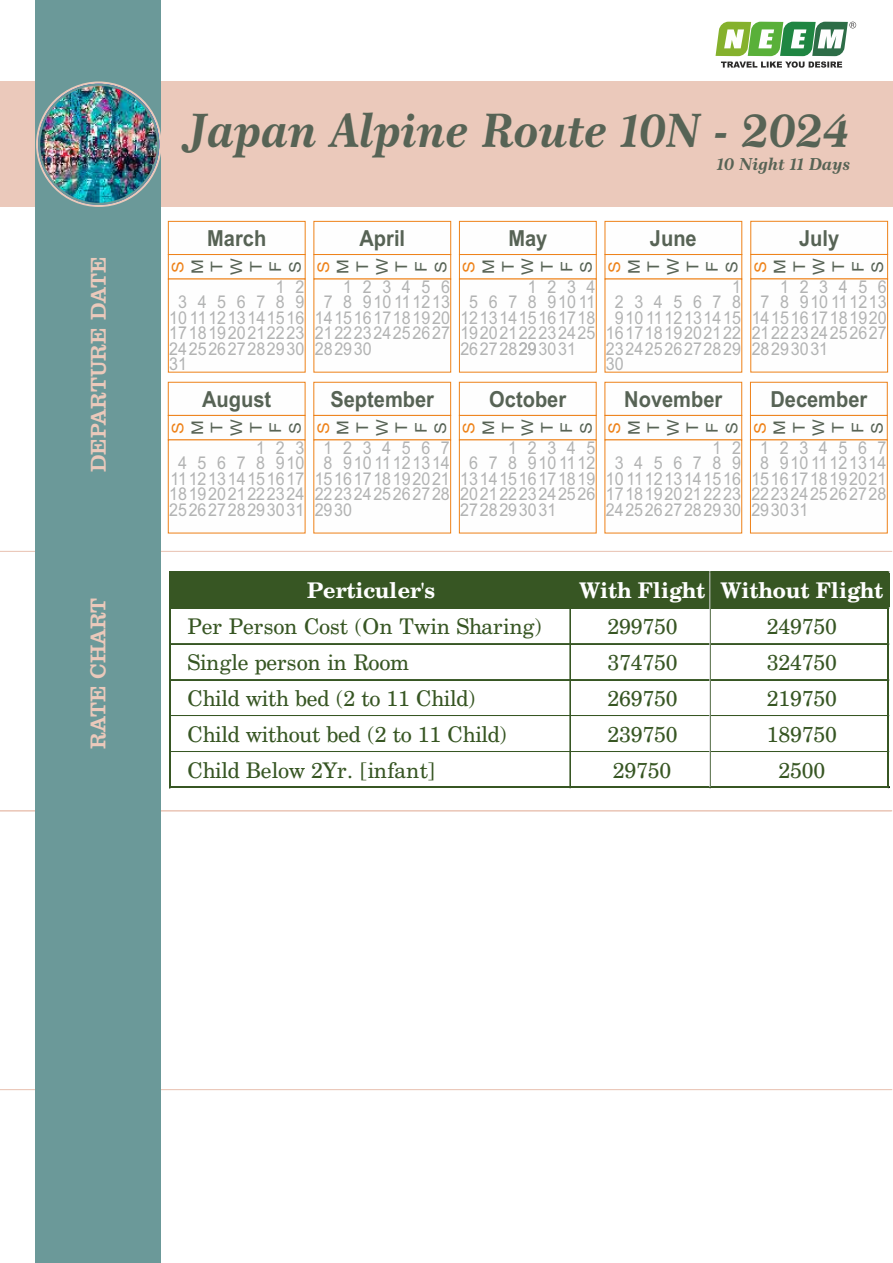
<style>
.page{position:relative;width:893px;height:1263px;background:#fff}
.page>*{position:absolute;margin:0;border:0;box-sizing:border-box;transform-origin:0 0}
.t1{font:46.5px "Century 751 BT Bold Italic B";color:#576355;scale:.95 1}
.t2{font:700 22.05px "Arial";color:#576355;scale:.91 1}
.t3{font:22.05px "Clarendon BT";color:#ebc9bb}
.t4{font:21.6px "Century Schlbk Cyrillic BT";letter-spacing:-.005em;color:#375623}
.t5{font:700 21.6px "Century Schlbk Cyrillic BT";color:#fff}
.t6{font:17.7px "Arial";color:#b2b3b3;scale:.91 1}
.t7{font:17.7px/15.5px "Arial";letter-spacing:.105em;color:#b2b3b3;text-align:right;scale:.91 1}
.t8{font:17.7px "Arial";letter-spacing:.055em;color:#b2b3b3;scale:.91 1}
.t9{font:17.7px "Arial";letter-spacing:.66em;color:#b2b3b3;scale:.91 1}
.t10{font:16.65px "Century 751 BT Bold Italic B";color:#576355}
.t11{font:16.05px/19.5px "Arial";color:#576355;scale:1.1 1}
.t12{font:16.05px "Arial";color:#ee8219;scale:1.1 1}
</style>
<div class="page">
<hr style="left:0;top:810px;width:892px;height:1px;background:#ebc9bb">
<hr style="left:0;top:551px;width:892px;height:1px;background:#ebc9bb">
<hr style="left:0;top:1089px;width:892px;height:1px;background:#ebc9bb">
<div style="left:0;top:81px;width:893px;height:126px;background:#ebc9bb"></div>
<div style="left:35px;top:0;width:126px;height:1263px;background:#6b9999"></div>
<svg style="left:715px;top:22px;width:141px;height:46px"></svg>
<svg style="left:36px;top:81px;width:126px;height:126px"></svg>
<img style="left:39px;top:85px;width:119px;height:119px;border-radius:50%">
<div style="left:38px;top:84px;width:121px;height:121px;border:2px solid #6b9999;border-radius:50%"></div>
<svg style="left:168px;top:382px;width:137px;height:151px"></svg>
<svg style="left:168px;top:221px;width:137px;height:151px"></svg>
<svg style="left:313px;top:382px;width:138px;height:151px"></svg>
<svg style="left:314px;top:221px;width:137px;height:151px"></svg>
<svg style="left:459px;top:382px;width:137px;height:151px"></svg>
<svg style="left:459px;top:221px;width:138px;height:151px"></svg>
<svg style="left:605px;top:382px;width:137px;height:151px"></svg>
<svg style="left:605px;top:221px;width:137px;height:151px"></svg>
<svg style="left:750px;top:382px;width:138px;height:151px"></svg>
<svg style="left:750px;top:221px;width:138px;height:151px"></svg>
<div style="left:171px;top:572px;width:718px;height:36px;background:#375623"></div>
<hr style="left:171px;top:608px;width:716px;height:1px;background:#375623">
<hr style="left:171px;top:643px;width:716px;height:1px;background:#375623">
<hr style="left:171px;top:679px;width:716px;height:1px;background:#375623">
<hr style="left:171px;top:715px;width:716px;height:1px;background:#375623">
<hr style="left:170px;top:572px;width:1px;height:216px;background:#375623">
<hr style="left:171px;top:751px;width:716px;height:1px;background:#375623">
<hr style="left:570px;top:572px;width:1px;height:214px;background:#375623">
<hr style="left:171px;top:786px;width:718px;height:2px;background:#375623">
<hr style="left:887px;top:572px;width:2px;height:216px;background:#375623">
<hr style="left:710px;top:572px;width:1px;height:214px;background:#d4d4d4">
<p class="t3" style="left:89px;top:472px;width:218px;rotate:-90deg">DEPARTURE DATE</p>
<p class="t3" style="left:89px;top:749px;width:153px;rotate:-90deg">RATE CHART</p>
<h1 class="t1" style="left:186px;top:112px;width:701px">Japan Alpine Route 10N - 2024</h1>
<p class="t10" style="left:717px;top:157px;width:135px">10 Night 11 Days</p>
<p class="t2" style="left:207px;top:230px;width:66px">March</p>
<p class="t12" style="left:172px;top:273px;width:12px;rotate:-90deg">S</p>
<p class="t11" style="left:189px;top:275px;width:17px;rotate:-90deg">M<br>T<br>W<br>T<br>F<br>S</p>
<p class="t7" style="left:276px;top:280px;width:33px">1 2</p>
<p class="t9" style="left:178px;top:295px;width:140px">3456789</p>
<p class="t6" style="left:169px;top:311px;width:150px">10 111213141516</p>
<p class="t6" style="left:169px;top:326px;width:150px">17181920212223</p>
<p class="t6" style="left:169px;top:342px;width:150px">24252627282930</p>
<p class="t7" style="left:169px;top:358px;width:21px">31</p>
<p class="t2" style="left:202px;top:391px;width:77px">August</p>
<p class="t12" style="left:172px;top:434px;width:12px;rotate:-90deg">S</p>
<p class="t11" style="left:189px;top:436px;width:17px;rotate:-90deg">M<br>T<br>W<br>T<br>F<br>S</p>
<p class="t7" style="left:169px;top:441px;width:150px">123<br>45678910<br>11121314151617<br>18192021222324<br>25262728293031</p>
<p class="t2" style="left:359px;top:230px;width:52px">April</p>
<p class="t12" style="left:317px;top:273px;width:12px;rotate:-90deg">S</p>
<p class="t11" style="left:335px;top:275px;width:17px;rotate:-90deg">M<br>T<br>W<br>T<br>F<br>S</p>
<p class="t7" style="left:343px;top:280px;width:119px">123456</p>
<p class="t8" style="left:324px;top:295px;width:140px">7 8 910111213</p>
<p class="t6" style="left:315px;top:311px;width:150px">14151617181920</p>
<p class="t6" style="left:315px;top:326px;width:150px">21222324252627</p>
<p class="t7" style="left:315px;top:343px;width:64px">282930</p>
<p class="t2" style="left:330px;top:391px;width:115px">September</p>
<p class="t12" style="left:317px;top:434px;width:12px;rotate:-90deg">S</p>
<p class="t11" style="left:335px;top:436px;width:17px;rotate:-90deg">M<br>T<br>W<br>T<br>F<br>S</p>
<p class="t9" style="left:324px;top:441px;width:140px">1234567</p>
<p class="t8" style="left:324px;top:456px;width:140px">8 91011121314</p>
<p class="t6" style="left:315px;top:472px;width:150px">15161718192021</p>
<p class="t6" style="left:315px;top:487px;width:150px">22232425262728</p>
<p class="t7" style="left:315px;top:503px;width:43px">2930</p>
<p class="t2" style="left:508px;top:230px;width:44px">May</p>
<p class="t2" style="left:650px;top:230px;width:53px">June</p>
<p class="t2" style="left:799px;top:230px;width:46px">July</p>
<p class="t12" style="left:463px;top:273px;width:12px;rotate:-90deg">S</p>
<p class="t11" style="left:480px;top:275px;width:17px;rotate:-90deg">M<br>T<br>W<br>T<br>F<br>S</p>
<p class="t7" style="left:528px;top:280px;width:76px">1234</p>
<p class="t7" style="left:469px;top:296px;width:140px">5 6 7 8 91011</p>
<p class="t6" style="left:460px;top:311px;width:150px">12131415161718</p>
<p class="t6" style="left:460px;top:326px;width:150px">19202122232425</p>
<p class="t6" style="left:460px;top:342px;width:129px">262728 3031</p>
<p class="t7" style="left:519px;top:343px;width:21px">29</p>
<p class="t12" style="left:608px;top:273px;width:12px;rotate:-90deg">S</p>
<p class="t11" style="left:626px;top:275px;width:17px;rotate:-90deg">M<br>T<br>W<br>T<br>F<br>S</p>
<p class="t7" style="left:732px;top:280px;width:11px">1</p>
<p class="t9" style="left:615px;top:295px;width:140px">2345678</p>
<p class="t6" style="left:615px;top:311px;width:140px">910 1112131415</p>
<p class="t6" style="left:606px;top:326px;width:150px">16171819202122</p>
<p class="t6" style="left:606px;top:342px;width:150px">23242526272829</p>
<p class="t7" style="left:606px;top:358px;width:21px">30</p>
<p class="t12" style="left:754px;top:273px;width:12px;rotate:-90deg">S</p>
<p class="t11" style="left:772px;top:275px;width:17px;rotate:-90deg">M<br>T<br>W<br>T<br>F<br>S</p>
<p class="t7" style="left:780px;top:280px;width:119px">123456</p>
<p class="t8" style="left:761px;top:295px;width:140px">7 8 910111213</p>
<p class="t6" style="left:752px;top:311px;width:150px">14151617181920</p>
<p class="t6" style="left:752px;top:326px;width:150px">21222324252627</p>
<p class="t6" style="left:752px;top:342px;width:86px">28293031</p>
<p class="t2" style="left:489px;top:391px;width:86px">October</p>
<p class="t2" style="left:624px;top:391px;width:109px">November</p>
<p class="t2" style="left:770px;top:391px;width:108px">December</p>
<p class="t12" style="left:463px;top:434px;width:12px;rotate:-90deg">S</p>
<p class="t11" style="left:480px;top:436px;width:17px;rotate:-90deg">M<br>T<br>W<br>T<br>F<br>S</p>
<p class="t7" style="left:508px;top:441px;width:97px">12345</p>
<p class="t8" style="left:469px;top:456px;width:140px">6 7 8 9101112</p>
<p class="t6" style="left:460px;top:472px;width:150px">13141516171819</p>
<p class="t6" style="left:460px;top:487px;width:150px">20212223242526</p>
<p class="t6" style="left:460px;top:503px;width:107px">2728293031</p>
<p class="t12" style="left:608px;top:434px;width:12px;rotate:-90deg">S</p>
<p class="t11" style="left:626px;top:436px;width:17px;rotate:-90deg">M<br>T<br>W<br>T<br>F<br>S</p>
<p class="t7" style="left:606px;top:441px;width:150px">1 2<br>3456789<br>10 111213141516<br>17181920212223<br>24252627282930</p>
<p class="t12" style="left:754px;top:434px;width:12px;rotate:-90deg">S</p>
<p class="t11" style="left:771px;top:436px;width:17px;rotate:-90deg">M<br>T<br>W<br>T<br>F<br>S</p>
<p class="t9" style="left:760px;top:441px;width:140px">1234567</p>
<p class="t8" style="left:760px;top:456px;width:140px">8 91011121314</p>
<p class="t6" style="left:751px;top:472px;width:150px">15161718192021</p>
<p class="t6" style="left:751px;top:487px;width:150px">22232425262728</p>
<p class="t7" style="left:751px;top:503px;width:64px">293031</p>
<p class="t5" style="left:307px;top:581px;width:129px">Perticuler's</p>
<p class="t5" style="left:580px;top:581px;width:305px">With Flight Without Flight</p>
<p class="t4" style="left:187px;top:617px;width:356px">Per Person Cost (On Twin Sharing)</p>
<p class="t4" style="left:607px;top:617px;width:72px">299750</p>
<p class="t4" style="left:767px;top:617px;width:72px">249750</p>
<p class="t4" style="left:187px;top:653px;width:223px">Single person in Room</p>
<p class="t4" style="left:607px;top:653px;width:72px">374750</p>
<p class="t4" style="left:767px;top:653px;width:72px">324750</p>
<p class="t4" style="left:187px;top:689px;width:290px">Child with bed (2 to 11 Child)</p>
<p class="t4" style="left:607px;top:689px;width:72px">269750</p>
<p class="t4" style="left:767px;top:689px;width:72px">219750</p>
<p class="t4" style="left:187px;top:725px;width:321px">Child without bed (2 to 11 Child)</p>
<p class="t4" style="left:607px;top:725px;width:72px">239750</p>
<p class="t4" style="left:767px;top:725px;width:72px">189750</p>
<p class="t4" style="left:187px;top:761px;width:250px">Child Below 2Yr. [infant]</p>
<p class="t4" style="left:613px;top:761px;width:60px">29750</p>
<p class="t4" style="left:778px;top:761px;width:48px">2500</p>
</div>
